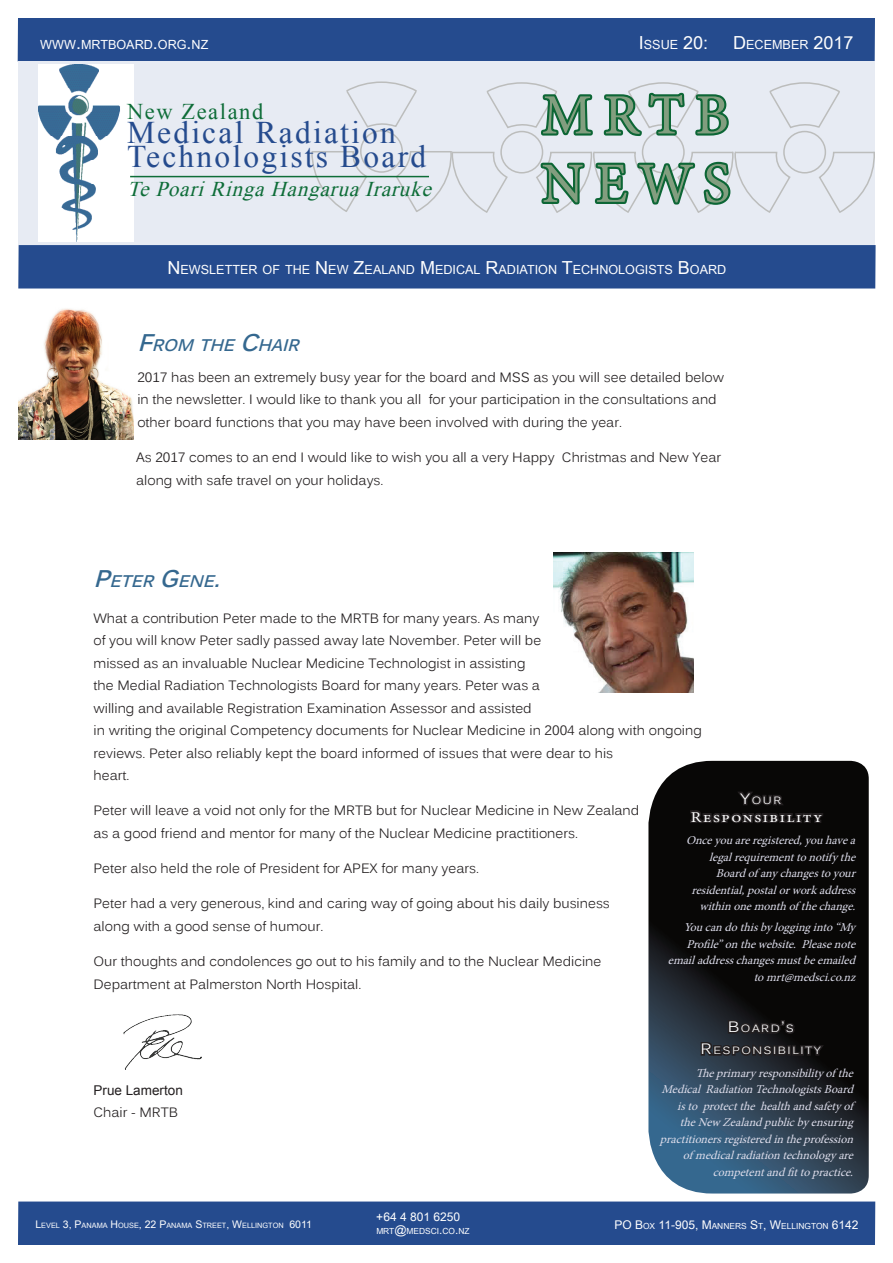
<style>
.page{position:relative;width:893px;height:1263px;background:#fff}
.page>*{position:absolute;margin:0;border:0;box-sizing:border-box;transform-origin:0 0}
.t1{font:57px/68.4px "Minion Pro";letter-spacing:.195em;color:#829e7f}
.t2{font:31.5px/24px "Times New Roman";letter-spacing:.07em;color:#254b8e}
.t3{font:22.5px "Times New Roman";letter-spacing:.07em;color:#0e6d38}
.t4{font:italic 21px "Times New Roman";color:#0e6d38}
.t5{font:18px "Dok Champa";color:#fff}
.t6{font:italic 700 16.8px "Kalinga";color:#35688f}
.t7{font:15px "Minion Pro";letter-spacing:.09em;color:#fff;scale:1.14 1}
.t8{font:13.5px/22.5px "Kalinga";color:#231f20}
.t9{font:13.5px "Arial";color:#231f20}
.t10{font:12.6px "Dok Champa";color:#fff}
.t11{font:italic 12px/16.5px "Minion Pro";color:#ddddeb;text-align:right}
.t12{font:12px "Dok Champa";color:#fff}
.t13{font:10.5px/22px "Kalinga";letter-spacing:.13em;color:#fff;text-align:center;scale:1.14 1}
.t14{font:8.4px "Dok Champa";color:#fff}
.t15{font:7.35px "Dok Champa";color:#fff}
.s1{font-size:18px}
.s2{font-size:12.6px}
.s3{font-size:24px}
.s4{font-size:15px}
.s5{font-size:12px}
.s6{font-size:10.5px}
.s7{font-size:8.4px}
</style>
<div class="page">
<div style="left:18px;top:18px;width:857px;height:43px;background:#254b8e"></div>
<div style="left:18px;top:61px;width:857px;height:184px;background:#e7ebf3"></div>
<div style="left:18px;top:245px;width:858px;height:43px;background:#254b8e"></div>
<div style="left:18px;top:1201px;width:857px;height:44px;background:#254b8e"></div>
<svg style="left:648px;top:761px;width:221px;height:432px;background:#1d252c"></svg>
<svg style="left:688px;top:789px;width:137px;height:38px;background:#0f0d0d"></svg>
<svg style="left:699px;top:1012px;width:126px;height:49px;background:#1a1b1e"></svg>
<svg style="left:310px;top:81px;width:565px;height:132px"></svg>
<img style="left:38px;top:64px;width:95px;height:178px">
<hr style="left:130px;top:176px;width:299px;height:1px;background:#0e6d38">
<img style="left:18px;top:308px;width:115px;height:131px">
<img style="left:554px;top:553px;width:139px;height:139px">
<img style="left:123px;top:1014px;width:79px;height:55px">
<p class="t10" style="left:40px;top:35px;width:170px">WWW<span class="s1">.</span>MRTBOARD<span class="s1">.</span>ORG<span class="s1">.</span>NZ</p>
<h3 class="t5" style="left:639px;top:29px;width:71px">I<span class="s2">SSUE</span> 20:</h3>
<p class="t10" style="left:733px;top:35px;width:122px"><span class="s1">D</span>ECEMBER <span class="s1">2017</span></p>
<h3 class="t3" style="left:127px;top:96px;width:138px">New Zealand</h3>
<h2 class="t2" style="left:127px;top:120px;width:301px">Medical Radiation<br>Technologists Board</h2>
<h3 class="t4" style="left:127px;top:174px;width:313px">TePoariRingaHangaruaIraruke</h3>
<h1 class="t1" style="left:542px;top:81px;width:190px">MRTB<br>NEWS</h1>
<p class="t10" style="left:168px;top:260px;width:560px"><span class="s1">N</span>EWSLETTER OF THE <span class="s1">N</span>EW <span class="s1">Z</span>EALAN D <span class="s1">M</span>EDICAL <span class="s1">R</span>ADIATION <span class="s1">T</span>ECHNOLOGISTS <span class="s1">B</span>OARD</p>
<p class="t6" style="left:137px;top:334px;width:170px"><span class="s3">F</span>ROM THE<span class="s3">C</span>HAIR</p>
<p class="t8" style="left:137px;top:367px;width:588px">2017 has been an extremely busy year for the board and MSS as you will see detailed below in the newsletter. I would like to thank you all for your participation in the consultations and other board functions that you may have been involved with during the year.</p>
<p class="t8" style="left:136px;top:447px;width:586px">As 2017 comes to an end I would like to wish you all a very Happy Christmas and New Year along with safe travel on your holidays.</p>
<p class="t6" style="left:94px;top:570px;width:137px"><span class="s3">P</span>ETER<span class="s3">G</span>ENE<span class="s3">.</span></p>
<p class="t8" style="left:94px;top:608px;width:610px">What a contribution Peter made to the MRTB for many years. As many<br>of you will know Peter sadly passed away late November. Peter will be<br>missed as an invaluable Nuclear Medicine Technologist in assisting<br>the Medial Radiation Technologists Board for many years. Peter was a<br>willing and available Registration Examination Assessor and assisted<br>in writing the original Competency documents for Nuclear Medicine in 2004 along with ongoing reviews. Peter also reliably kept the board informed of issues that were dear to his<br>heart.</p>
<p class="t8" style="left:94px;top:801px;width:547px">Peter will leave a void not only for the MRTB but for Nuclear Medicine in New Zealand as a good friend and mentor for many of the Nuclear Medicine practitioners.</p>
<p class="t8" style="left:94px;top:858px;width:387px">Peter also held the role of President for APEX for many years.</p>
<p class="t8" style="left:94px;top:894px;width:518px">Peter had a very generous, kind and caring way of going about his daily business along with a good sense of humour.</p>
<p class="t8" style="left:94px;top:951px;width:509px">Our thoughts and condolences go out to his family and to the Nuclear Medicine<br>Department at Palmerston North Hospital.</p>
<p class="t13" style="left:740px;top:790px;width:38px"><span class="s4">Y</span>OUR</p>
<p class="t7" style="left:691px;top:807px;width:117px">Responsibility</p>
<p class="t11" style="left:686px;top:832px;width:175px">Onceyouareregistered,youhavea legalrequirementtonotifythe<br>Boardof anychangestoyour residential,postalorworkaddress withinonemonthof thechange.</p>
<p class="t11" style="left:668px;top:919px;width:193px">Youcandothisbylogginginto“My<br>Profile”onthewebsite. Pleasenote emailaddresschangesmustbeemailed tomrt@medsci.co.nz</p>
<p class="t13" style="left:700px;top:1018px;width:107px"><span class="s4">B</span>OARD<span class="s4">’</span>S<br><span class="s4">R</span>ESPONSIBILITY</p>
<p class="t11" style="left:660px;top:1064px;width:199px">Theprimaryresponsibilityof the Medical RadiationTechnologistsBoard isto protectthe healthandsafetyof theNew Zealandpublicbyensuring practitionersregisteredintheprofession of medicalradiationtechnologyare competentandfittopractice.</p>
<p class="t9" style="left:94px;top:1080px;width:91px">Prue Lamerton</p>
<p class="t8" style="left:94px;top:1102px;width:86px">Chair - MRTB</p>
<p class="t12" style="left:376px;top:1207px;width:85px">+64 4 801 6250</p>
<p class="t14" style="left:376px;top:1225px;width:89px">MRT<span class="s5">@</span>MEDSCI<span class="s5">.</span>CO<span class="s5">.</span>NZ</p>
<p class="t15" style="left:35px;top:1219px;width:278px"><span class="s6">L</span>EVEL <span class="s6">3, P</span>ANAMA <span class="s6">H</span> OUSE<span class="s6">, 22 P</span>ANAMA <span class="s6">S</span>TREET<span class="s6">, W</span>ELLIN GTON <span class="s6">6011</span></p>
<p class="t12" style="left:614px;top:1216px;width:246px">PO B<span class="s7">OX</span> 11-905, M<span class="s7">ANN ERS</span> S<span class="s7">T</span>, W<span class="s7">ELLINGTON</span> 6142</p>
</div>
